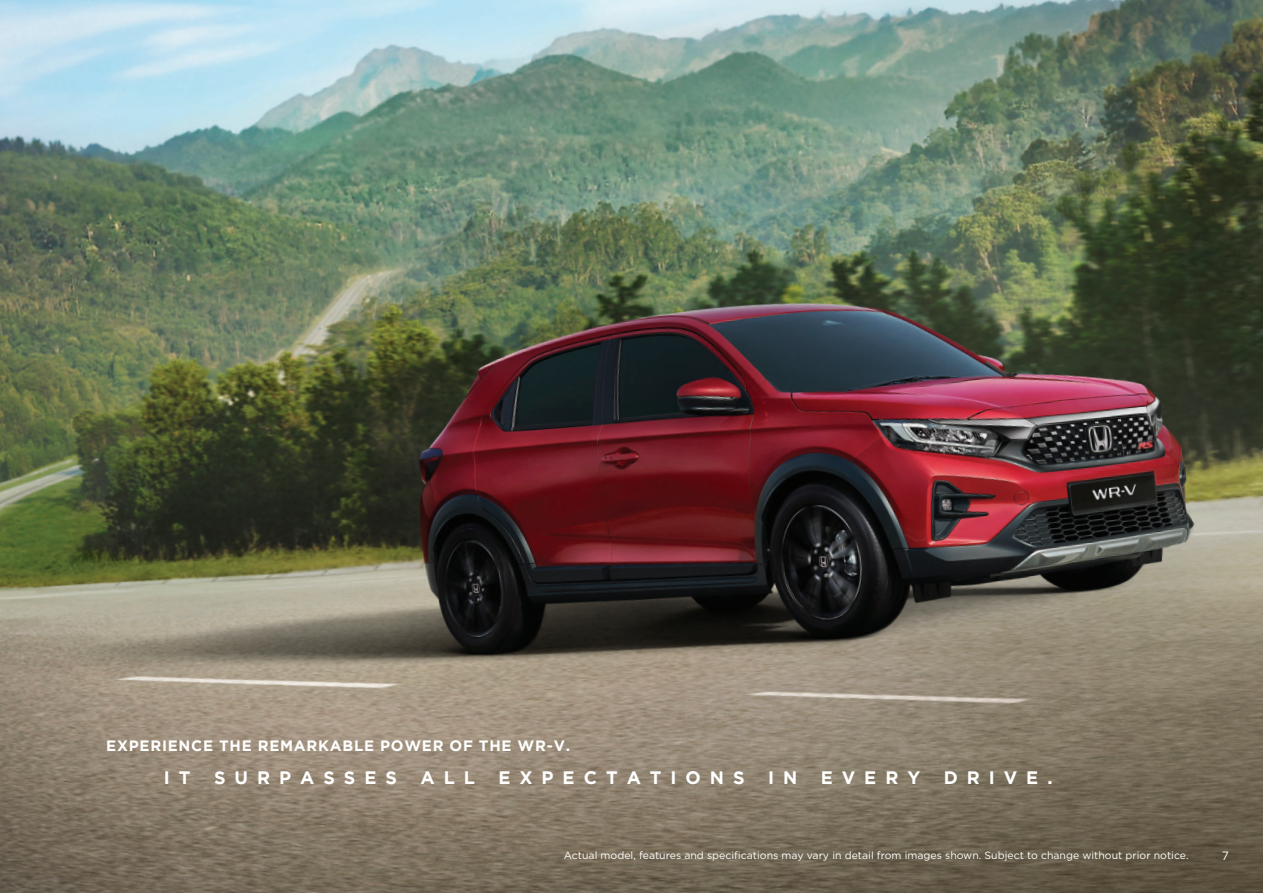
<style>
.page{position:relative;width:1263px;height:893px;background:#fff}
.page>*{position:absolute;margin:0;border:0;box-sizing:border-box;transform-origin:0 0}
.t1{font:700 18px "Gotham";letter-spacing:.5em;color:#fff}
.t2{font:700 15px "Gotham";letter-spacing:.05em;color:#fff}
.t3{font:12px "Gotham";color:#fff}
.t4{font:10.5px "Gotham";color:#fff}
</style>
<div class="page">
<img style="left:0;top:0;width:1263px;height:893px">
<h2 class="t2" style="left:106px;top:737px;width:465px">EXPERIENCE THE REMARKABLE POWER OF THE WR-V.</h2>
<h1 class="t1" style="left:164px;top:767px;width:28px">I T</h1>
<h1 class="t1" style="left:214px;top:767px;width:185px">SURPASSES</h1>
<h1 class="t1" style="left:420px;top:767px;width:56px">ALL</h1>
<h1 class="t1" style="left:498px;top:767px;width:248px">EXPECTATIONS</h1>
<h1 class="t1" style="left:768px;top:767px;width:31px">I N</h1>
<h1 class="t1" style="left:821px;top:767px;width:101px">EVERY</h1>
<h1 class="t1" style="left:944px;top:767px;width:110px">DRIVE.</h1>
<p class="t4" style="left:564px;top:848px;width:626px">Actual model, features and specifications may vary in detail from images shown. Subject to change without prior notice.</p>
<p class="t3" style="left:1222px;top:848px;width:9px">7</p>
</div>
